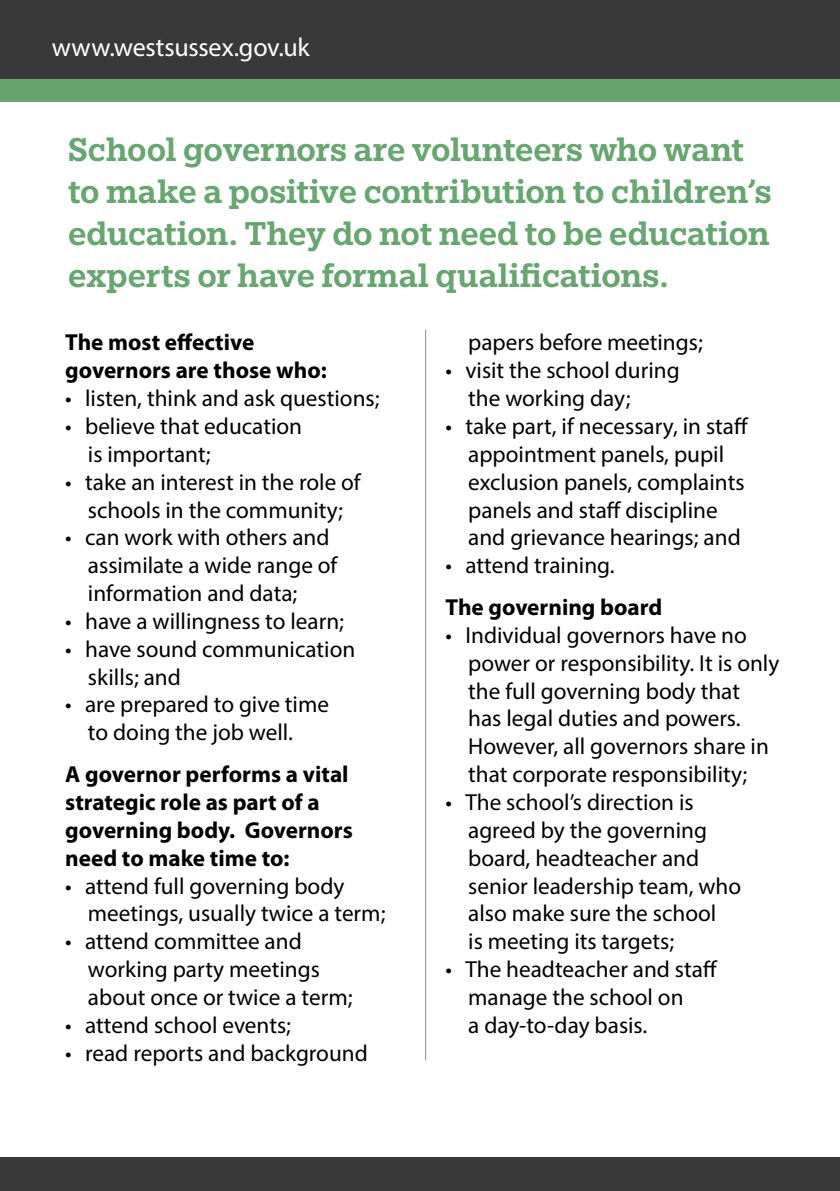
<style>
.page{position:relative;width:840px;height:1191px;background:#fff}
.page>*{position:absolute;margin:0;border:0;box-sizing:border-box;transform-origin:0 0}
.t1{font:500 36px/42px "Egyptian Slate Pro";color:#67a671}
.t2{font:26px "Myriad Pro";letter-spacing:-.01em;color:#fff}
.t3{font:23.2px/27.8px "Myriad Pro";color:#000}
.t4{font:700 23.2px/27.8px "Myriad Pro";color:#000}
</style>
<div class="page">
<div style="left:0;top:1157px;width:839px;height:34px;background:#393939"></div>
<div style="left:0;top:77px;width:839px;height:25px;background:#67a671"></div>
<div style="left:0;top:0;width:839px;height:78px;background:#393939"></div>
<hr style="left:425px;top:329px;width:1px;height:731px;background:#67a671">
<p class="t2" style="left:52px;top:31px;width:416px">www.westsussex.gov.uk/shortcut URL?</p>
<h1 class="t1" style="left:68px;top:129px;width:704px">School governors are volunteers who want to make a positive contribution to children’s education. They do not need to be education experts or have formal qualifications.</h1>
<p class="t4" style="left:65px;top:328px;width:263px">The most effective governors are those who:</p>
<p class="t3" style="left:65px;top:384px;width:315px">• listen, think and ask questions;</p>
<p class="t3" style="left:88px;top:412px;width:215px;text-indent:-23px">• believe that education is important;</p>
<p class="t3" style="left:65px;top:467px;width:297px;text-align:center">• take an interest in the role of schools in the community;</p>
<p class="t3" style="left:88px;top:523px;width:251px;text-indent:-23px">• can work with others and assimilate a wide range of information and data;</p>
<p class="t3" style="left:65px;top:607px;width:280px">• have a willingness to learn;</p>
<p class="t3" style="left:88px;top:635px;width:269px;text-indent:-23px">• have sound communication skills; and</p>
<p class="t3" style="left:65px;top:690px;width:265px;text-align:center">• are prepared to give time to doing the job well.</p>
<p class="t4" style="left:65px;top:759px;width:289px">A governor performs a vital strategic role as part of a governing body. Governors need to make time to:</p>
<p class="t3" style="left:88px;top:871px;width:299px;text-indent:-23px">• attend full governing body meetings, usually twice a term;</p>
<p class="t3" style="left:88px;top:927px;width:266px;text-indent:-23px">• attend committee and working party meetings about once or twice a term;</p>
<p class="t3" style="left:65px;top:1010px;width:227px">• attend school events;</p>
<p class="t3" style="left:65px;top:1038px;width:304px">• read reports and background</p>
<p class="t3" style="left:468px;top:328px;width:236px">papers before meetings;</p>
<p class="t3" style="left:468px;top:356px;width:213px;text-indent:-23px">• visit the school during the working day;</p>
<p class="t3" style="left:468px;top:412px;width:281px;text-indent:-23px">• take part, if necessary, in staff appointment panels, pupil exclusion panels, complaints panels and staff discipline and grievance hearings; and</p>
<p class="t3" style="left:445px;top:551px;width:171px">• attend training.</p>
<p class="t4" style="left:445px;top:592px;width:218px">The governing board</p>
<p class="t3" style="left:468px;top:621px;width:312px;text-indent:-23px">• Individual governors have no power or responsibility. It is only the full governing body that<br>has legal duties and powers.<br>However, all governors share in that corporate responsibility;</p>
<p class="t3" style="left:468px;top:788px;width:274px;text-indent:-23px">• The school’s direction is agreed by the governing board, headteacher and senior leadership team, who also make sure the school<br>is meeting its targets;</p>
<p class="t3" style="left:468px;top:955px;width:250px;text-indent:-23px">• The headteacher and staff manage the school on<br>a day-to-day basis.</p>
</div>
